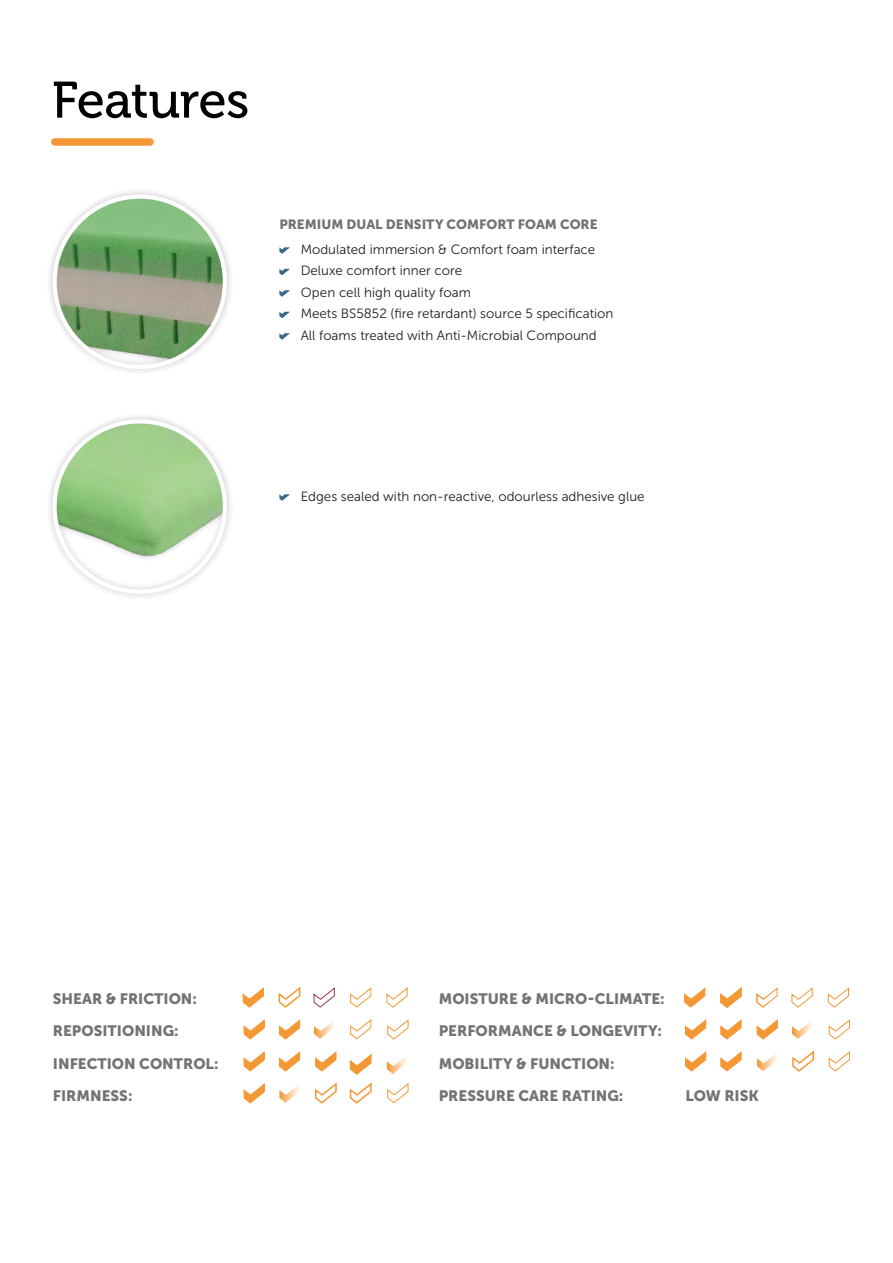
<style>
.page{position:relative;width:893px;height:1263px;background:#fff}
.page>*{position:absolute;margin:0;border:0;box-sizing:border-box;transform-origin:0 0}
.t1{font:51px "Museo 500";letter-spacing:-.015em;color:#000}
.t2{font:15px/32.5px "Museo Sans 900";color:#717374}
.t3{font:13.35px/21.5px "Museo Sans 300";color:#211f20}
.t4{font:13.35px "Museo Sans 900";color:#717374}
</style>
<div class="page">
<div style="left:45px;top:187px;width:189px;height:189px;background:#000;opacity:.25"></div>
<img style="left:55px;top:197px;width:170px;height:170px;border-radius:85px">
<div style="left:53px;top:194px;width:174px;height:175px;border:4px solid #fff;border-radius:50%"></div>
<div style="left:55px;top:138px;width:95px;height:8px;background:#f49835"></div>
<svg style="left:243px;top:1051px;width:22px;height:21px"></svg>
<svg style="left:243px;top:1019px;width:22px;height:21px"></svg>
<svg style="left:279px;top:1051px;width:22px;height:21px"></svg>
<svg style="left:315px;top:1051px;width:22px;height:21px"></svg>
<svg style="left:279px;top:1019px;width:22px;height:21px"></svg>
<svg style="left:387px;top:1019px;width:22px;height:21px"></svg>
<svg style="left:313px;top:987px;width:22px;height:21px"></svg>
<svg style="left:242px;top:987px;width:22px;height:21px"></svg>
<svg style="left:350px;top:987px;width:22px;height:21px"></svg>
<svg style="left:386px;top:987px;width:22px;height:21px"></svg>
<svg style="left:243px;top:1083px;width:22px;height:21px"></svg>
<svg style="left:685px;top:1051px;width:22px;height:21px"></svg>
<svg style="left:756px;top:987px;width:22px;height:21px"></svg>
<svg style="left:685px;top:1019px;width:22px;height:21px"></svg>
<svg style="left:720px;top:1051px;width:22px;height:21px"></svg>
<svg style="left:828px;top:1051px;width:22px;height:21px"></svg>
<svg style="left:720px;top:1019px;width:22px;height:21px"></svg>
<svg style="left:756px;top:1019px;width:22px;height:21px"></svg>
<svg style="left:828px;top:1019px;width:22px;height:21px"></svg>
<svg style="left:684px;top:987px;width:22px;height:21px"></svg>
<svg style="left:791px;top:987px;width:22px;height:21px"></svg>
<svg style="left:827px;top:987px;width:23px;height:21px"></svg>
<svg style="left:315px;top:1082px;width:22px;height:22px"></svg>
<svg style="left:278px;top:986px;width:23px;height:22px"></svg>
<svg style="left:350px;top:1019px;width:22px;height:21px"></svg>
<svg style="left:792px;top:1050px;width:23px;height:22px"></svg>
<svg style="left:720px;top:987px;width:22px;height:21px"></svg>
<svg style="left:757px;top:1053px;width:20px;height:18px"></svg>
<svg style="left:387px;top:1083px;width:22px;height:21px"></svg>
<svg style="left:387px;top:1056px;width:20px;height:18px"></svg>
<svg style="left:349px;top:1053px;width:23px;height:51px"></svg>
<svg style="left:279px;top:247px;width:11px;height:7px"></svg>
<svg style="left:279px;top:269px;width:11px;height:6px"></svg>
<svg style="left:279px;top:290px;width:11px;height:7px"></svg>
<svg style="left:279px;top:312px;width:11px;height:6px"></svg>
<svg style="left:279px;top:333px;width:11px;height:7px"></svg>
<svg style="left:314px;top:1021px;width:20px;height:18px"></svg>
<svg style="left:279px;top:494px;width:11px;height:7px"></svg>
<div style="left:45px;top:412px;width:189px;height:189px;background:#000;opacity:.25"></div>
<img style="left:55px;top:421px;width:170px;height:171px;border-radius:85px">
<div style="left:53px;top:419px;width:174px;height:175px;border:4px solid #fff;border-radius:50%"></div>
<svg style="left:279px;top:1085px;width:20px;height:18px"></svg>
<svg style="left:792px;top:1021px;width:20px;height:18px"></svg>
<h1 class="t1" style="left:52px;top:72px;width:199px">Features</h1>
<p class="t4" style="left:279px;top:217px;width:320px">PREMIUM DUAL DENSITY COMFORT FOAM CORE</p>
<p class="t3" style="left:301px;top:239px;width:314px">Modulated immersion &amp; Comfort foam interface Deluxe comfort inner core<br>Open cell high quality foam<br>Meets BS5852 (fire retardant) source 5 specification All foams treated with Anti-Microbial Compound</p>
<p class="t3" style="left:301px;top:486px;width:345px">Edges sealed with non-reactive, odourless adhesive glue</p>
<p class="t2" style="left:53px;top:982px;width:167px">SHEAR &amp; FRICTION:<br>REPOSITIONING:<br>INFECTION CONTROL:<br>FIRMNESS:</p>
<p class="t2" style="left:439px;top:982px;width:227px">MOISTURE &amp; MICRO-CLIMATE:<br>PERFORMANCE &amp; LONGEVITY:<br>MOBILITY &amp; FUNCTION:<br>PRESSURE CARE RATING:</p>
<p class="t2" style="left:685px;top:1079px;width:75px">LOW RISK</p>
</div>
